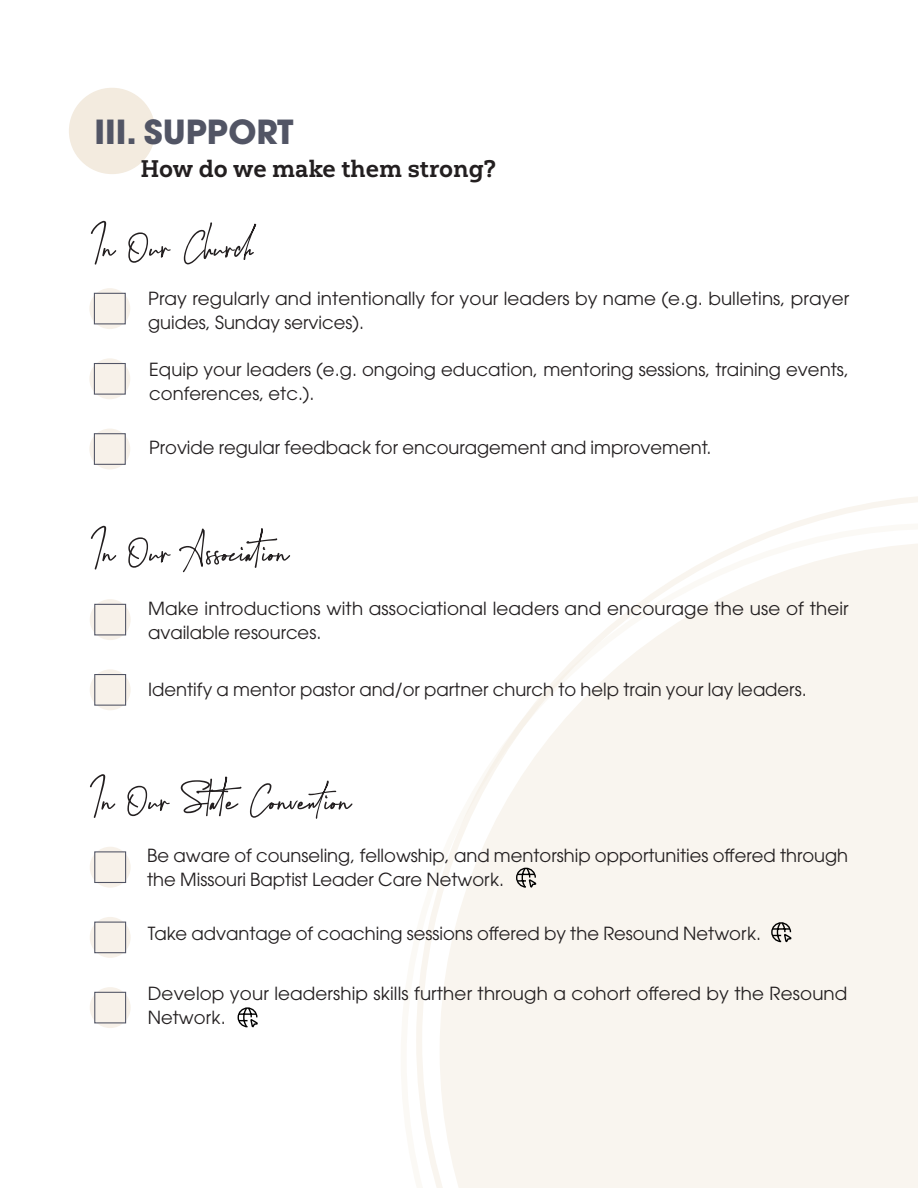
<style>
.page{position:relative;width:918px;height:1188px;background:#fff}
.page>*{position:absolute;margin:0;border:0;box-sizing:border-box;transform-origin:0 0}
.t1{font:66px "Montreuil Signature Font";color:#231f20}
.t2{font:700 33px "ITC Avant Garde Pro";color:#525565}
.t3{font:24px "Yorkten Slab Nor Bol";color:#231f20}
.t4{font:18px/24px "ITC Avant Garde Pro";color:#231f20}
</style>
<div class="page">
<svg style="left:416px;top:523px;width:502px;height:665px"></svg>
<div style="left:69px;top:88px;width:86px;height:86px;background:#f3ebdf;border-radius:50%"></div>
<div style="left:89px;top:288px;width:41px;height:41px;background:#f7f1e9;border-radius:50%"></div>
<div style="left:94px;top:293px;width:32px;height:31px;border:1px solid #525565"></div>
<div style="left:89px;top:358px;width:41px;height:41px;background:#f7f1e9;border-radius:50%"></div>
<div style="left:94px;top:363px;width:32px;height:32px;border:1px solid #525565"></div>
<div style="left:89px;top:429px;width:41px;height:40px;background:#f7f1e9;border-radius:50%"></div>
<div style="left:94px;top:433px;width:32px;height:32px;border:1px solid #525565"></div>
<div style="left:90px;top:599px;width:41px;height:41px;background:#f7f1e9;border-radius:50%"></div>
<div style="left:94px;top:604px;width:32px;height:31px;border:1px solid #525565"></div>
<div style="left:90px;top:669px;width:41px;height:41px;background:#f7f1e9;border-radius:50%"></div>
<div style="left:94px;top:674px;width:32px;height:32px;border:1px solid #525565"></div>
<div style="left:90px;top:847px;width:41px;height:41px;background:#f7f1e9;border-radius:50%"></div>
<div style="left:94px;top:851px;width:32px;height:32px;border:1px solid #525565"></div>
<div style="left:90px;top:917px;width:41px;height:41px;background:#f7f1e9;border-radius:50%"></div>
<div style="left:94px;top:922px;width:32px;height:31px;border:1px solid #525565"></div>
<div style="left:90px;top:987px;width:41px;height:41px;background:#f7f1e9;border-radius:50%"></div>
<div style="left:94px;top:992px;width:32px;height:31px;border:1px solid #525565"></div>
<svg style="left:516px;top:868px;width:20px;height:20px"></svg>
<svg style="left:771px;top:922px;width:20px;height:20px"></svg>
<svg style="left:238px;top:1007px;width:20px;height:20px"></svg>
<p class="t2" style="left:94px;top:110px;width:201px">III. SUPPORT</p>
<p class="t3" style="left:141px;top:154px;width:357px">How do we make them strong?</p>
<p class="t1" style="left:91px;top:212px;width:168px">In Our Church</p>
<p class="t4" style="left:148px;top:286px;width:703px">Pray regularly and intentionally for your leaders by name (e.g. bulletins, prayer guides, Sunday services).</p>
<p class="t4" style="left:149px;top:358px;width:701px">Equip your leaders (e.g. ongoing education, mentoring sessions, training events, conferences, etc.).</p>
<p class="t4" style="left:149px;top:435px;width:564px">Provide regular feedback for encouragement and improvement.</p>
<p class="t1" style="left:91px;top:517px;width:200px">In Our Association</p>
<p class="t4" style="left:148px;top:597px;width:702px">Make introductions with associational leaders and encourage the use of their available resources.</p>
<p class="t4" style="left:148px;top:677px;width:660px">Identify a mentor pastor and/or partner church to help train your lay leaders.</p>
<p class="t1" style="left:90px;top:766px;width:263px">In Our State Convention</p>
<p class="t4" style="left:147px;top:844px;width:703px">Be aware of counseling, fellowship, and mentorship opportunities offered through the Missouri Baptist Leader Care Network.</p>
<p class="t4" style="left:148px;top:921px;width:615px">Take advantage of coaching sessions offered by the Resound Network.</p>
<p class="t4" style="left:148px;top:981px;width:701px">Develop your leadership skills further through a cohort offered by the Resound<br>Network.</p>
</div>
